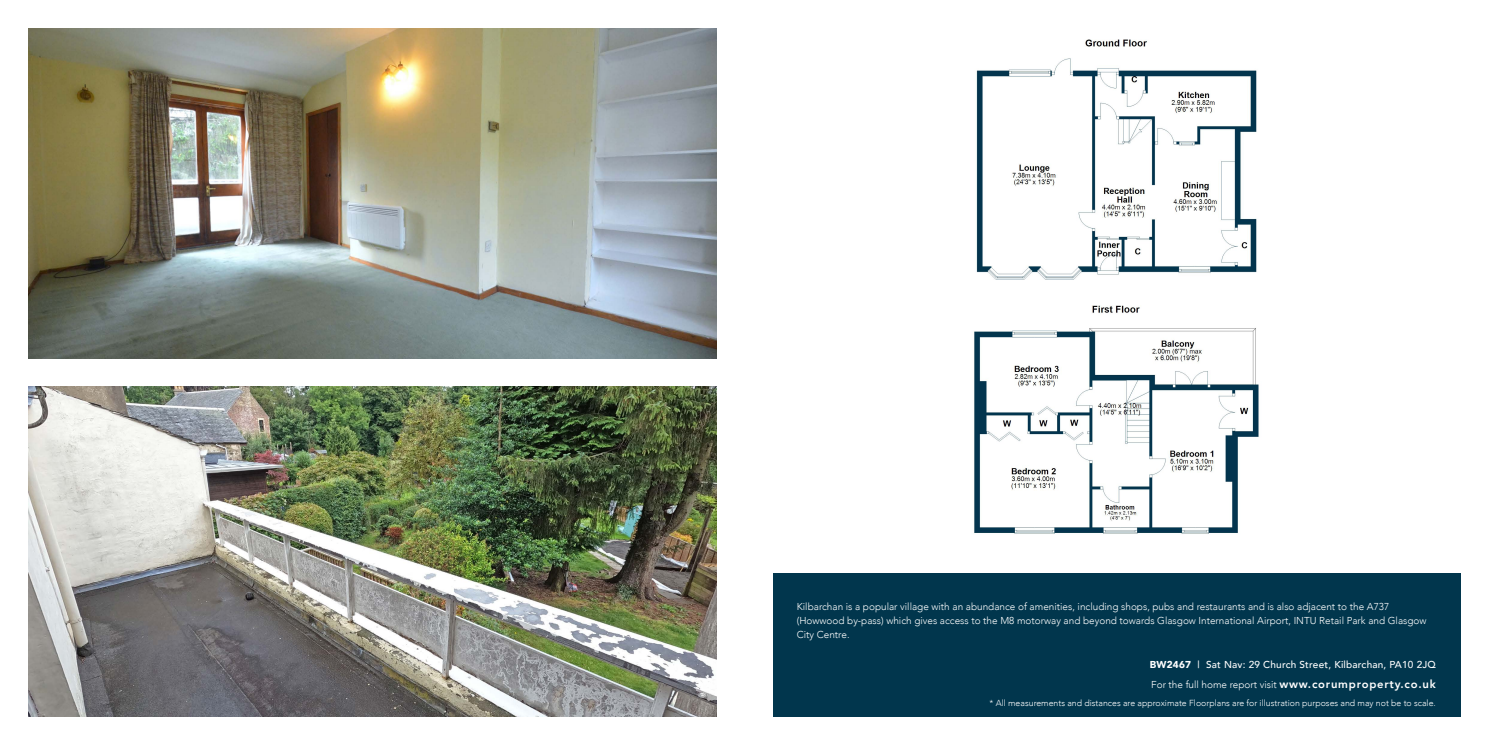
<style>
.page{position:relative;width:1489px;height:745px;background:#fff}
.page>*{position:absolute;margin:0;border:0;box-sizing:border-box;transform-origin:0 0}
.t1{font:300 10px/13.8px "Avenir";color:#fff}
.t2{font:500 10px/20px "Avenir";letter-spacing:.02em;color:#fff}
.t3{font:300 8.75px "Avenir";color:#fff}
.s1{font-weight:900}
.s2{font-weight:300}
.s3{font-weight:800;font-size:11.25px}
</style>
<div class="page">
<img style="left:28px;top:28px;width:688px;height:330px">
<img style="left:28px;top:386px;width:688px;height:330px">
<img style="left:974px;top:39px;width:285px;height:495px">
<div style="left:772px;top:572px;width:688px;height:144px;background:#01364d"></div>
<p class="t1" style="left:796px;top:599px;width:631px">Kilbarchan is a popular village with an abundance of amenities, including shops, pubs and restaurants and is also adjacent to the A737 (Howwood by-pass) which gives access to the M8 motorway and beyond towards Glasgow International Airport, INTU Retail Park and Glasgow<br>City Centre.</p>
<p class="t2" style="left:1149px;top:653px;width:287px"><span class="s1">BW2467</span> | Sat Nav: 29 Church Street, Kilbarchan, PA10 2JQ<br><span class="s2">For the full home report visit</span> <span class="s3">www.corumproperty.co.uk</span></p>
<p class="t3" style="left:989px;top:697px;width:448px">* All measurements and distances are approximate Floorplans are for illustration purposes and may not be to scale.</p>
</div>
